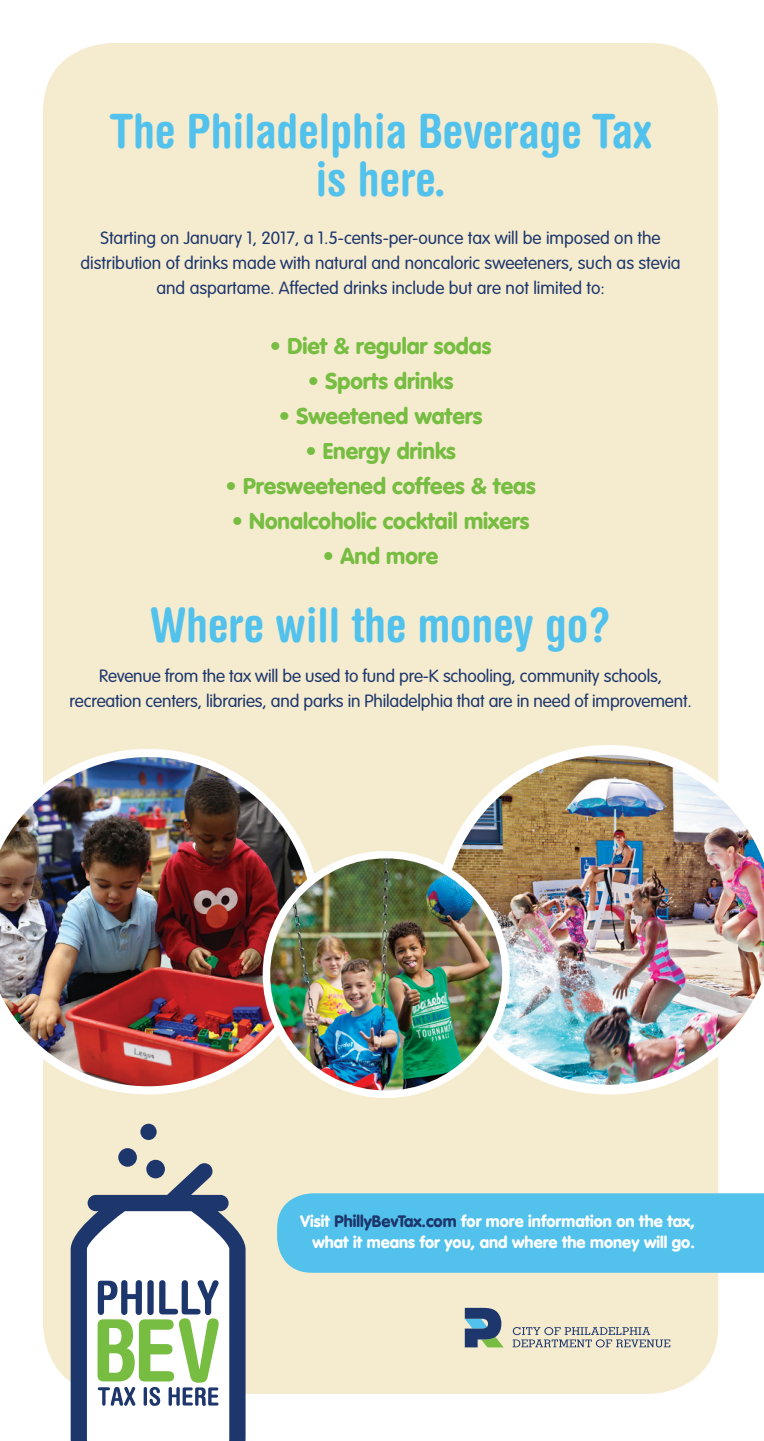
<style>
.page{position:relative;width:764px;height:1441px;background:#fff}
.page>*{position:absolute;margin:0;border:0;box-sizing:border-box;transform-origin:0 0}
.t1{font:700 condensed 47.5px/47.5px "Helvetica Rounded";color:#52c2ec;text-align:center}
.t2{font:900 22.5px "VAG Rounded";color:#77bd42}
.t3{font:300 17.5px/25px "VAG Rounded";color:#1d366c;text-align:center}
.t4{font:900 16.25px/20px "VAG Rounded";color:#fff;text-align:right}
.s1{color:#1d366c}
</style>
<div class="page">
<div style="left:44px;top:44px;width:673px;height:1348px;background:#f5ecd0;border-radius:68px"></div>
<svg style="left:512px;top:1327px;width:158px;height:20px"></svg>
<svg style="left:465px;top:1307px;width:38px;height:39px"></svg>
<div style="left:140px;top:1123px;width:17px;height:16px;background:#1d366c;border-radius:50%"></div>
<div style="left:118px;top:1147px;width:19px;height:19px;background:#1d366c;border-radius:50%"></div>
<svg style="left:146px;top:1159px;width:19px;height:19px"></svg>
<svg style="left:71px;top:1161px;width:174px;height:279px"></svg>
<svg style="left:76px;top:1201px;width:162px;height:239px"></svg>
<div style="left:277px;top:1193px;width:487px;height:79px;background:#52c2ec"></div>
<img style="left:0;top:748px;width:307px;height:346px">
<img style="left:447px;top:745px;width:317px;height:349px">
<img style="left:266px;top:854px;width:240px;height:237px">
<div style="left:263px;top:850px;width:246px;height:247px;border:8px solid #fff;border-radius:50%"></div>
<p class="t1" style="left:109px;top:107px;width:544px">The Philadelphia Beverage Tax is here.</p>
<p class="t3" style="left:81px;top:225px;width:601px">Starting on January 1, 2017, a 1.5-cents-per-ounce tax will be imposed on the distribution of drinks made with natural and noncaloric sweeteners, such as stevia and aspartame. Affected drinks include but are not limited to:</p>
<p class="t2" style="left:270px;top:332px;width:223px">• Diet &amp; regular sodas</p>
<p class="t2" style="left:308px;top:367px;width:147px">• Sports drinks</p>
<p class="t2" style="left:279px;top:402px;width:205px">• Sweetened waters</p>
<p class="t2" style="left:305px;top:437px;width:152px">• Energy drinks</p>
<p class="t2" style="left:225px;top:472px;width:312px">• Presweetened coffees &amp; teas</p>
<p class="t2" style="left:232px;top:507px;width:299px">• Nonalcoholic cocktail mixers</p>
<p class="t2" style="left:323px;top:542px;width:117px">• And more</p>
<p class="t1" style="left:150px;top:600px;width:463px">Where will the money go?</p>
<p class="t3" style="left:69px;top:664px;width:624px">Revenue from the tax will be used to fund pre-K schooling, community schools, recreation centers, libraries, and parks in Philadelphia that are in need of improvement.</p>
<p class="t4" style="left:300px;top:1211px;width:396px">Visit <span class="s1">PhillyBevTax.com</span> for more information on the tax, what it means for you, and where the money will go.</p>
</div>
